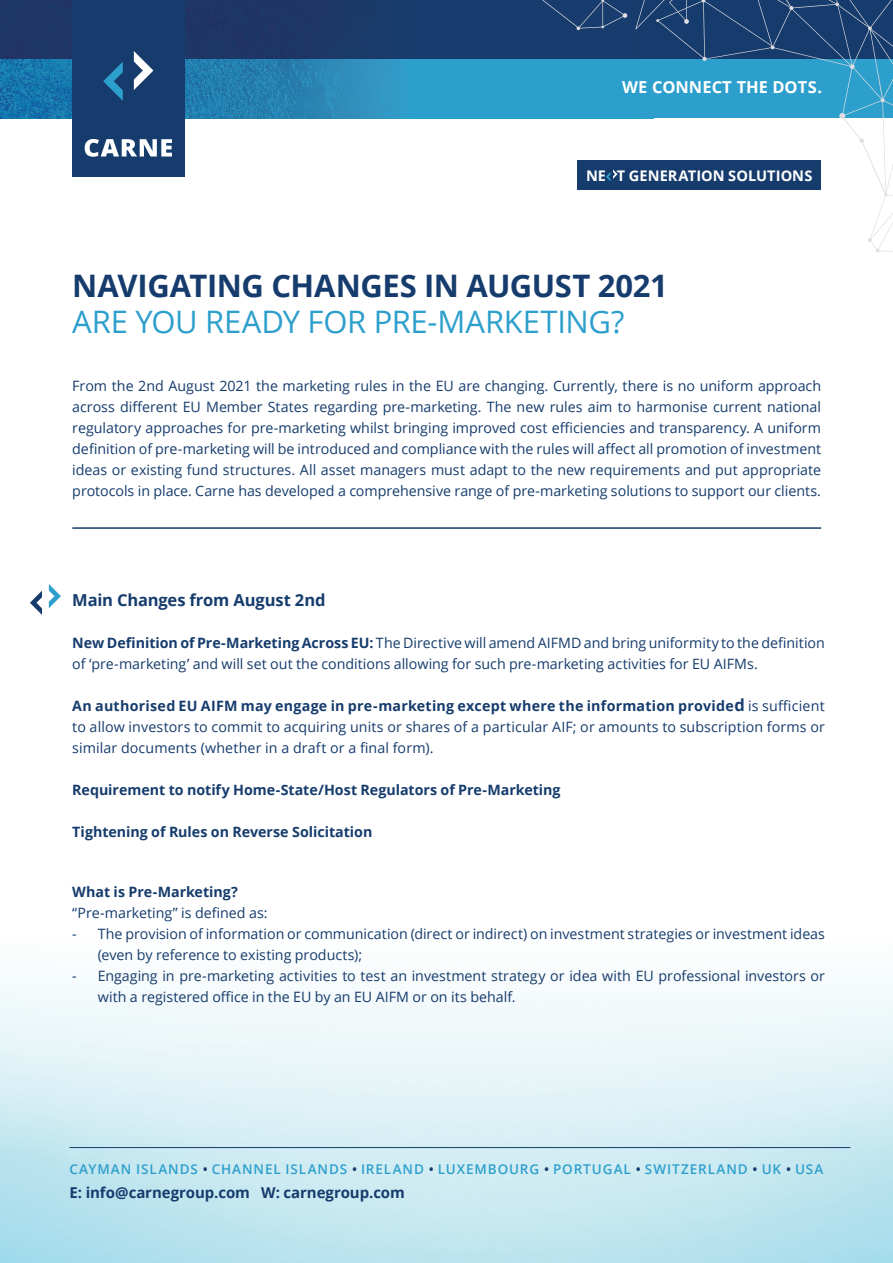
<style>
.page{position:relative;width:893px;height:1263px;background:#fff}
.page>*{position:absolute;margin:0;border:0;box-sizing:border-box;transform-origin:0 0}
.t1{font:700 31.05px "Open Sans";letter-spacing:-.015em;color:#163c6d}
.t2{font:31.05px "Open Sans";letter-spacing:-.01em;color:#2d9fcc}
.t3{font:700 16.5px "Open Sans";letter-spacing:-.01em;color:#163c6d}
.t4{font:700 16.5px "Open Sans";color:#fff}
.t5{font:700 15px "Open Sans";letter-spacing:-.005em;color:#163c6d}
.t6{font:700 14.7px "Open Sans";color:#fff}
.t7{font:14.25px/21px "Open Sans";color:#163c6d}
.t8{font:700 14.25px "Open Sans";letter-spacing:-.005em;color:#163c6d}
.t9{font:600 13.5px "Open Sans";letter-spacing:.07em;color:#2d9fcc}
.s1{font-weight:700}
.s2{font-weight:700;font-size:16.5px}
.s3{color:#163c6d}
</style>
<div class="page">
<hr style="left:69px;top:1147px;width:781px;height:1px;background:#163c6d">
<img style="left:0;top:118px;width:640px;height:1px">
<img style="left:0;top:0;width:635px;height:118px">
<svg style="left:524px;top:0;width:103px;height:30px;background:#204372"></svg>
<svg style="left:635px;top:0;width:258px;height:252px"></svg>
<hr style="left:72px;top:527px;width:749px;height:2px;background:#163c6d">
<div style="left:72px;top:0;width:112px;height:176px;background:#163c6d"></div>
<svg style="left:134px;top:51px;width:19px;height:39px"></svg>
<svg style="left:103px;top:62px;width:20px;height:39px"></svg>
<svg style="left:85px;top:139px;width:87px;height:18px"></svg>
<div style="left:577px;top:160px;width:244px;height:29px;background:#163c6d"></div>
<svg style="left:606px;top:169px;width:11px;height:12px"></svg>
<svg style="left:30px;top:591px;width:12px;height:24px"></svg>
<svg style="left:49px;top:584px;width:12px;height:24px"></svg>
<p class="t4" style="left:622px;top:75px;width:201px">WE CONNECT THE DOTS.</p>
<p class="t6" style="left:586px;top:165px;width:228px">NE T GENERATION SOLUTIONS</p>
<h1 class="t1" style="left:72px;top:263px;width:597px">NAVIGATING CHANGES IN AUGUST 2021</h1>
<h1 class="t2" style="left:72px;top:301px;width:553px">ARE YOU READY FOR PRE-MARKETING?</h1>
<p class="t7" style="left:72px;top:375px;width:750px;text-align:justify">From the 2nd August 2021 the marketing rules in the EU are changing. Currently, there is no uniform approach across different EU Member States regarding pre-marketing. The new rules aim to harmonise current national regulatory approaches for pre-marketing whilst bringing improved cost efficiencies and transparency. A uniform definition of pre-marketing will be introduced and compliance with the rules will affect all promotion of investment ideas or existing fund structures. All asset managers must adapt to the new requirements and put appropriate protocols in place. Carne has developed a comprehensive range of pre-marketing solutions to support our clients.</p>
<p class="t3" style="left:72px;top:588px;width:255px">Main Changes from August 2nd</p>
<p class="t7" style="left:72px;top:631px;width:754px"><span class="s1">New Definition of Pre-Marketing Across EU:</span> The Directive will amend AIFMD and bring uniformity to the definition of ‘pre-marketing’ and will set out the conditions allowing for such pre-marketing activities for EU AIFMs.</p>
<p class="t7" style="left:72px;top:694px;width:754px;text-align:justify"><span class="s1">An authorised EU AIFM may engage in pre-marketing except where the information provide</span><span class="s2">d</span> is sufficient to allow investors to commit to acquiring units or shares of a particular AIF; or amounts to subscription forms or similar documents (whether in a draft or a final form).</p>
<p class="t8" style="left:72px;top:779px;width:490px">Requirement to notify Home-State/Host Regulators of Pre-Marketing</p>
<p class="t8" style="left:72px;top:821px;width:302px">Tightening of Rules on Reverse Solicitation</p>
<p class="t8" style="left:72px;top:881px;width:167px">What is Pre-Marketing?</p>
<p class="t7" style="left:72px;top:901px;width:197px">“Pre-marketing” is defined as:</p>
<p class="t7" style="left:98px;top:923px;width:729px;text-indent:-25px">- The provision of information or communication (direct or indirect) on investment strategies or investment ideas (even by reference to existing products);</p>
<p class="t7" style="left:98px;top:965px;width:729px;text-indent:-25px">- Engaging in pre-marketing activities to test an investment strategy or idea with EU professional investors or with a registered office in the EU by an EU AIFM or on its behalf.</p>
<p class="t9" style="left:69px;top:1160px;width:755px">CAYMAN ISLANDS <span class="s3">•</span> CHANNEL ISLANDS <span class="s3">•</span> IRELAND <span class="s3">•</span> LUXEMBOURG <span class="s3">•</span> PORTUGAL <span class="s3">•</span> SWITZERLAND <span class="s3">•</span> UK <span class="s3">•</span> USA</p>
<p class="t5" style="left:69px;top:1181px;width:337px">E: info@carnegroup.com W: carnegroup.com</p>
</div>
